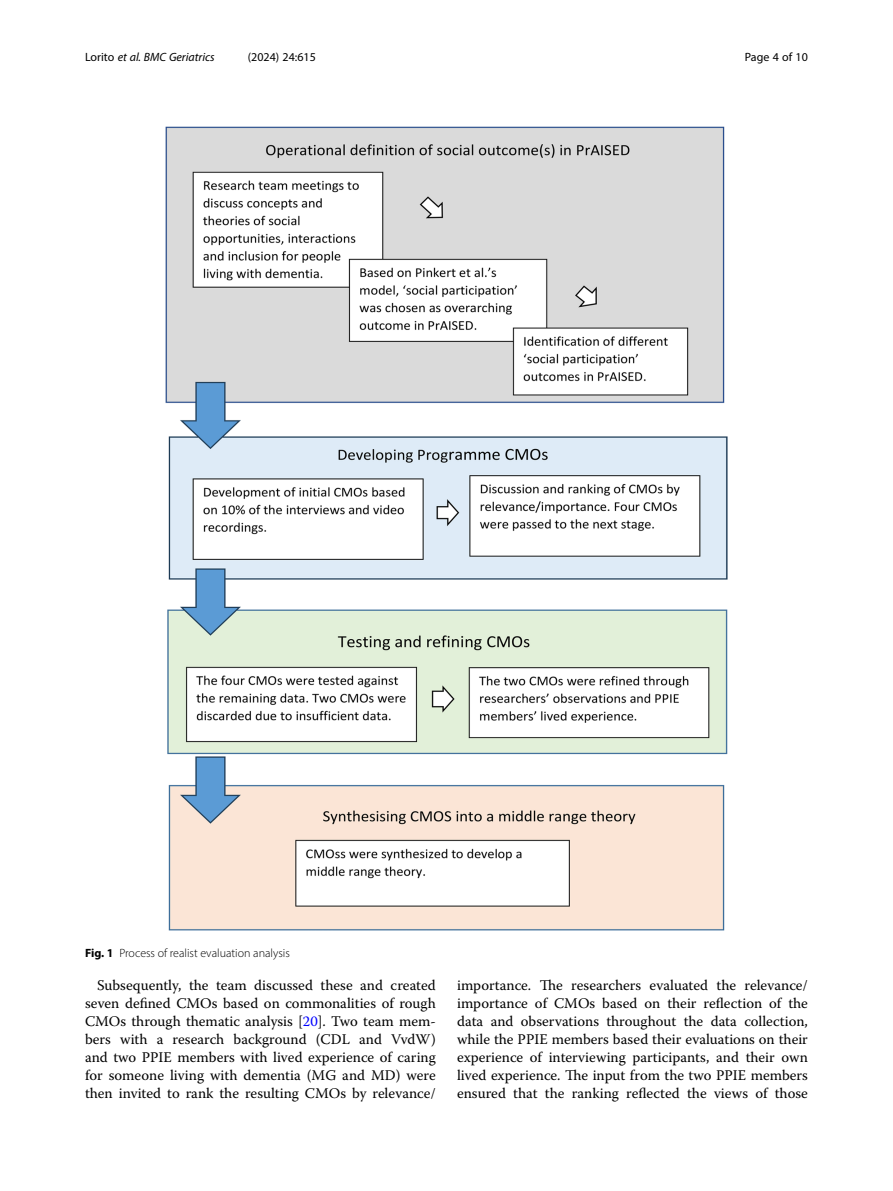
<style>
.page{position:relative;width:893px;height:1191px;background:#fff}
.page>*{position:absolute;margin:0;border:0;box-sizing:border-box;transform-origin:0 0}
.Body_Text_Indent{font:14.7px/18px "Warnock Pro";color:#000;text-align:justify}
.Figure_Caption{font:300 12px "Myriad Pro";color:#000}
.t1{font:italic 12px "Myriad Pro";color:#000}
.t2{font:12px "Myriad Pro";color:#000}
.s1{font-style:normal}
.s2{font-weight:700}
.s3{color:#00f}
</style>
<div class="page">
<img style="left:165px;top:126px;width:563px;height:804px">
<p class="t1" style="left:85px;top:50px;width:131px"><span class="s1">Lorito</span> et al. BMC Geriatrics</p>
<p class="t2" style="left:248px;top:50px;width:70px">(2024) 24:615</p>
<p class="t2" style="left:745px;top:50px;width:65px">Page 4 of 10</p>
<p class="Figure_Caption" style="left:85px;top:945px;width:206px"><span class="s2">Fig. 1</span> Process of realist evaluation analysis</p>
<p class="Body_Text_Indent" style="left:85px;top:976px;width:352px;text-indent:12px">Subsequently, the team discussed these and created seven defined CMOs based on commonalities of rough CMOs through thematic analysis [<span class="s3">20</span>]. Two team mem&shy;bers with a research background (CDL and VvdW) and two PPIE members with lived experience of caring for someone living with dementia (MG and MD) were then invited to rank the resulting CMOs by relevance/</p>
<p class="Body_Text_Indent" style="left:457px;top:976px;width:352px">importance. The researchers evaluated the relevance/ importance of CMOs based on their reflection of the data and observations throughout the data collection, while the PPIE members based their evaluations on their experience of interviewing participants, and their own lived experience. The input from the two PPIE members ensured that the ranking reflected the views of those</p>
</div>
